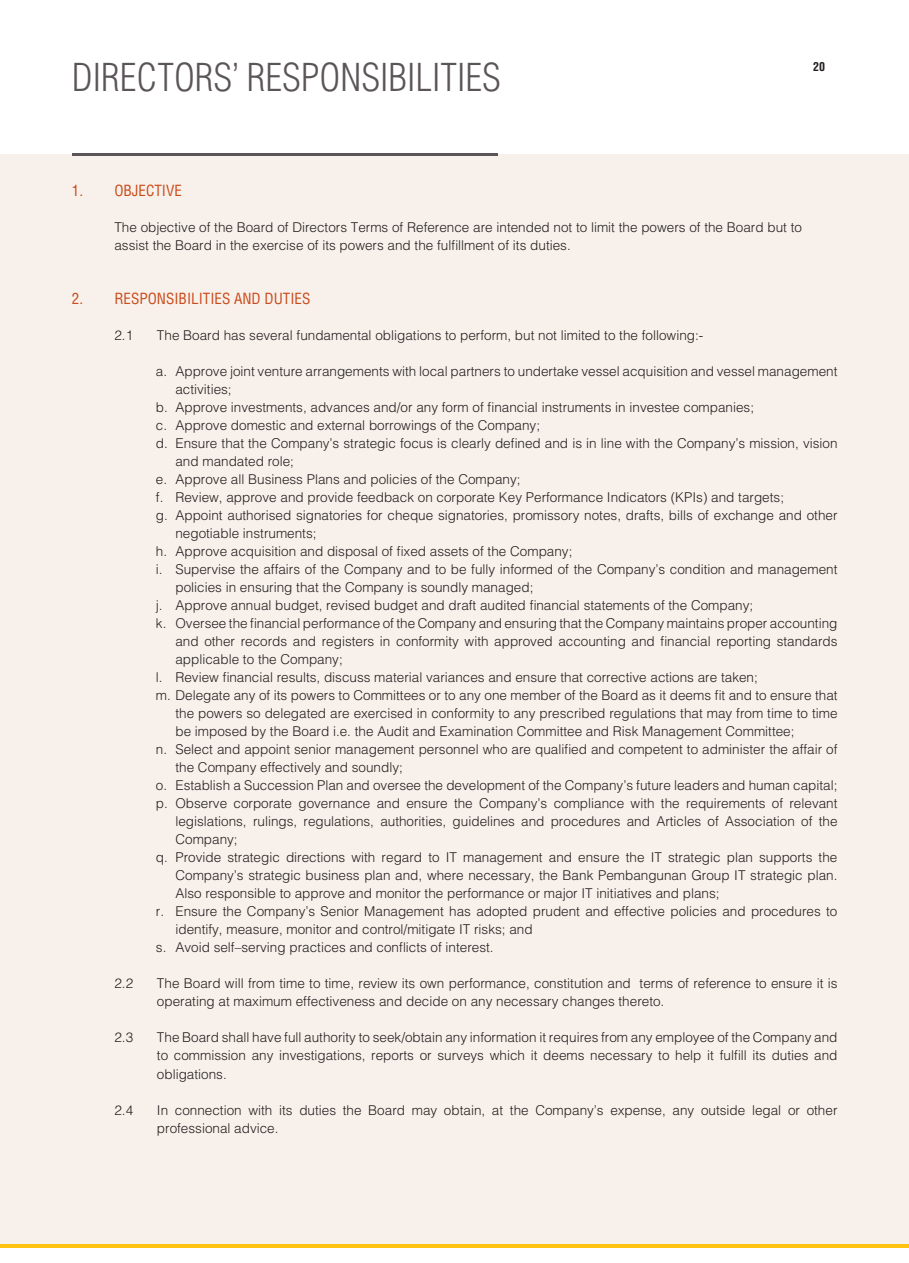
<style>
.page{position:relative;width:909px;height:1263px;background:#fff}
.page>*{position:absolute;margin:0;border:0;box-sizing:border-box;transform-origin:0 0}
.t1{font:300 condensed 37.5px "Helvetica LT Std";color:#5b5559}
.t2{font:condensed 15px "Helvetica LT Std";color:#ca4a1a}
.t3{font:300 13.5px/18px "Helvetica LT Std";color:#231f20}
.t4{font:700 condensed 12px "Helvetica LT Std";color:#231f20}
</style>
<div class="page">
<hr style="left:0;top:1244px;width:901px;height:3px;background:#fec210">
<svg style="left:901px;top:1244px;width:8px;height:3px"></svg>
<div style="left:0;top:154px;width:900px;height:1089px;background:#f8f1eb"></div>
<div style="left:900px;top:154px;width:9px;height:1089px;background:#f8f1eb"></div>
<hr style="left:72px;top:153px;width:425px;height:3px;background:#5b5559">
<h1 class="t1" style="left:72px;top:54px;width:430px">DIRECTORS’ RESPONSIBILITIES</h1>
<p class="t4" style="left:813px;top:60px;width:13px">20</p>
<p class="t2" style="left:72px;top:181px;width:112px">1. OBJECTIVE</p>
<p class="t3" style="left:114px;top:218px;width:689px">The objective of the Board of Directors Terms of Reference are intended not to limit the powers of the Board but to assist the Board in the exercise of its powers and the fulfillment of its duties.</p>
<p class="t2" style="left:72px;top:289px;width:240px">2. RESPONSIBILITIES AND DUTIES</p>
<p class="t3" style="left:114px;top:326px;width:20px">2.1</p>
<p class="t3" style="left:157px;top:326px;width:548px">The Board has several fundamental obligations to perform, but not limited to the following:-</p>
<p class="t3" style="left:156px;top:362px;width:683px">a. Approve joint venture arrangements with local partners to undertake vessel acquisition and vessel management</p>
<p class="t3" style="left:175px;top:380px;width:58px">activities;</p>
<p class="t3" style="left:156px;top:398px;width:599px">b. Approve investments, advances and/or any form of financial instruments in investee companies;</p>
<p class="t3" style="left:156px;top:416px;width:386px">c. Approve domestic and external borrowings of the Company;</p>
<p class="t3" style="left:156px;top:434px;width:683px">d. Ensure that the Company’s strategic focus is clearly defined and is in line with the Company’s mission, vision</p>
<p class="t3" style="left:175px;top:452px;width:120px">and mandated role;</p>
<p class="t3" style="left:156px;top:470px;width:366px">e. Approve all Business Plans and policies of the Company;</p>
<p class="t3" style="left:156px;top:488px;width:629px">f. Review, approve and provide feedback on corporate Key Performance Indicators (KPIs) and targets;</p>
<p class="t3" style="left:156px;top:506px;width:683px">g. Appoint authorised signatories for cheque signatories, promissory notes, drafts, bills of exchange and other</p>
<p class="t3" style="left:175px;top:524px;width:143px">negotiable instruments;</p>
<p class="t3" style="left:156px;top:542px;width:418px">h. Approve acquisition and disposal of fixed assets of the Company;</p>
<p class="t3" style="left:156px;top:560px;width:683px">i. Supervise the affairs of the Company and to be fully informed of the Company’s condition and management</p>
<p class="t3" style="left:175px;top:578px;width:359px">policies in ensuring that the Company is soundly managed;</p>
<p class="t3" style="left:156px;top:596px;width:599px">j. Approve annual budget, revised budget and draft audited financial statements of the Company;</p>
<p class="t3" style="left:156px;top:614px;width:683px">k. Oversee the financial performance of the Company and ensuring that the Company maintains proper accounting</p>
<p class="t3" style="left:175px;top:632px;width:663px">and other records and registers in conformity with approved accounting and financial reporting standards</p>
<p class="t3" style="left:175px;top:650px;width:169px">applicable to the Company;</p>
<p class="t3" style="left:156px;top:668px;width:603px">l. Review financial results, discuss material variances and ensure that corrective actions are taken;</p>
<p class="t3" style="left:156px;top:686px;width:683px">m. Delegate any of its powers to Committees or to any one member of the Board as it deems fit and to ensure that</p>
<p class="t3" style="left:175px;top:704px;width:663px">the powers so delegated are exercised in conformity to any prescribed regulations that may from time to time</p>
<p class="t3" style="left:175px;top:722px;width:620px">be imposed by the Board i.e. the Audit and Examination Committee and Risk Management Committee;</p>
<p class="t3" style="left:156px;top:740px;width:683px">n. Select and appoint senior management personnel who are qualified and competent to administer the affair of</p>
<p class="t3" style="left:175px;top:758px;width:229px">the Company effectively and soundly;</p>
<p class="t3" style="left:156px;top:776px;width:683px">o. Establish a Succession Plan and oversee the development of the Company’s future leaders and human capital;</p>
<p class="t3" style="left:156px;top:794px;width:683px">p. Observe corporate governance and ensure the Company’s compliance with the requirements of relevant</p>
<p class="t3" style="left:175px;top:812px;width:663px">legislations, rulings, regulations, authorities, guidelines and procedures and Articles of Association of the</p>
<p class="t3" style="left:175px;top:830px;width:64px">Company;</p>
<p class="t3" style="left:156px;top:848px;width:683px">q. Provide strategic directions with regard to IT management and ensure the IT strategic plan supports the</p>
<p class="t3" style="left:175px;top:866px;width:663px">Company’s strategic business plan and, where necessary, the Bank Pembangunan Group IT strategic plan.</p>
<p class="t3" style="left:175px;top:884px;width:545px">Also responsible to approve and monitor the performance or major IT initiatives and plans;</p>
<p class="t3" style="left:156px;top:902px;width:683px">r. Ensure the Company’s Senior Management has adopted prudent and effective policies and procedures to</p>
<p class="t3" style="left:175px;top:920px;width:359px">identify, measure, monitor and control/mitigate IT risks; and</p>
<p class="t3" style="left:156px;top:938px;width:339px">s. Avoid self–serving practices and conflicts of interest.</p>
<p class="t3" style="left:114px;top:974px;width:20px">2.2</p>
<p class="t3" style="left:157px;top:974px;width:682px">The Board will from time to time, review its own performance, constitution and terms of reference to ensure it is operating at maximum effectiveness and decide on any necessary changes thereto.</p>
<p class="t3" style="left:114px;top:1028px;width:20px">2.3</p>
<p class="t3" style="left:157px;top:1028px;width:682px;text-align:justify">The Board shall have full authority to seek/obtain any information it requires from any employee of the Company and to commission any investigations, reports or surveys which it deems necessary to help it fulfill its duties and obligations.</p>
<p class="t3" style="left:114px;top:1100px;width:20px">2.4</p>
<p class="t3" style="left:157px;top:1100px;width:682px">In connection with its duties the Board may obtain, at the Company’s expense, any outside legal or other professional advice.</p>
</div>
